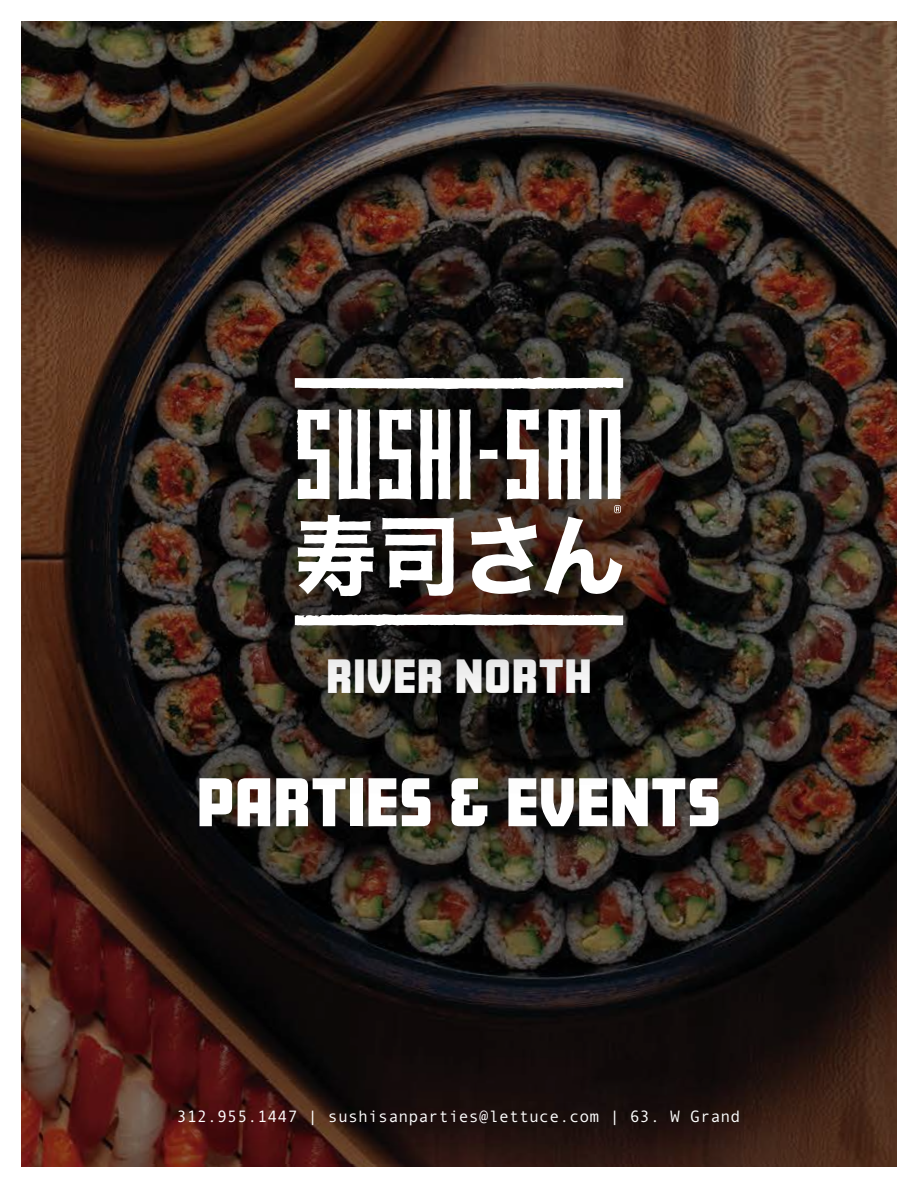
<style>
.page{position:relative;width:918px;height:1188px;background:#fff}
.page>*{position:absolute;margin:0;border:0;box-sizing:border-box;transform-origin:0 0}
.t1{font:900 60px "Amboy";letter-spacing:.02em;color:#fff}
.t2{font:900 42px "Amboy";letter-spacing:.03em;color:#fff}
.t3{font:16.5px "Andale Mono MT Std";letter-spacing:.01em;color:#fff}
</style>
<div class="page">
<img style="left:22px;top:22px;width:874px;height:1144px">
<img style="left:150px;top:1081px;width:629px;height:82px">
<img style="left:77px;top:652px;width:767px;height:307px">
<img style="left:206px;top:749px;width:509px;height:74px">
<img style="left:175px;top:257px;width:571px;height:492px">
<svg style="left:298px;top:515px;width:76px;height:81px"></svg>
<svg style="left:382px;top:518px;width:72px;height:78px"></svg>
<svg style="left:471px;top:517px;width:66px;height:77px"></svg>
<svg style="left:295px;top:377px;width:328px;height:12px"></svg>
<svg style="left:295px;top:614px;width:328px;height:12px"></svg>
<svg style="left:459px;top:409px;width:12px;height:91px"></svg>
<svg style="left:420px;top:409px;width:30px;height:90px"></svg>
<svg style="left:480px;top:450px;width:18px;height:9px"></svg>
<svg style="left:548px;top:409px;width:32px;height:90px"></svg>
<svg style="left:507px;top:409px;width:32px;height:90px"></svg>
<svg style="left:379px;top:409px;width:32px;height:90px"></svg>
<svg style="left:339px;top:409px;width:31px;height:90px"></svg>
<svg style="left:589px;top:410px;width:32px;height:89px"></svg>
<svg style="left:297px;top:410px;width:33px;height:89px"></svg>
<svg style="left:544px;top:505px;width:78px;height:89px"></svg>
<h2 class="t2" style="left:327px;top:651px;width:266px">RIVER NORTH</h2>
<h1 class="t1" style="left:197px;top:767px;width:525px">PARTIES &amp; EVENTS</h1>
<p class="t3" style="left:177px;top:1107px;width:565px">312.955.1447 | sushisanparties@lettuce.com | 63. W Grand</p>
</div>
